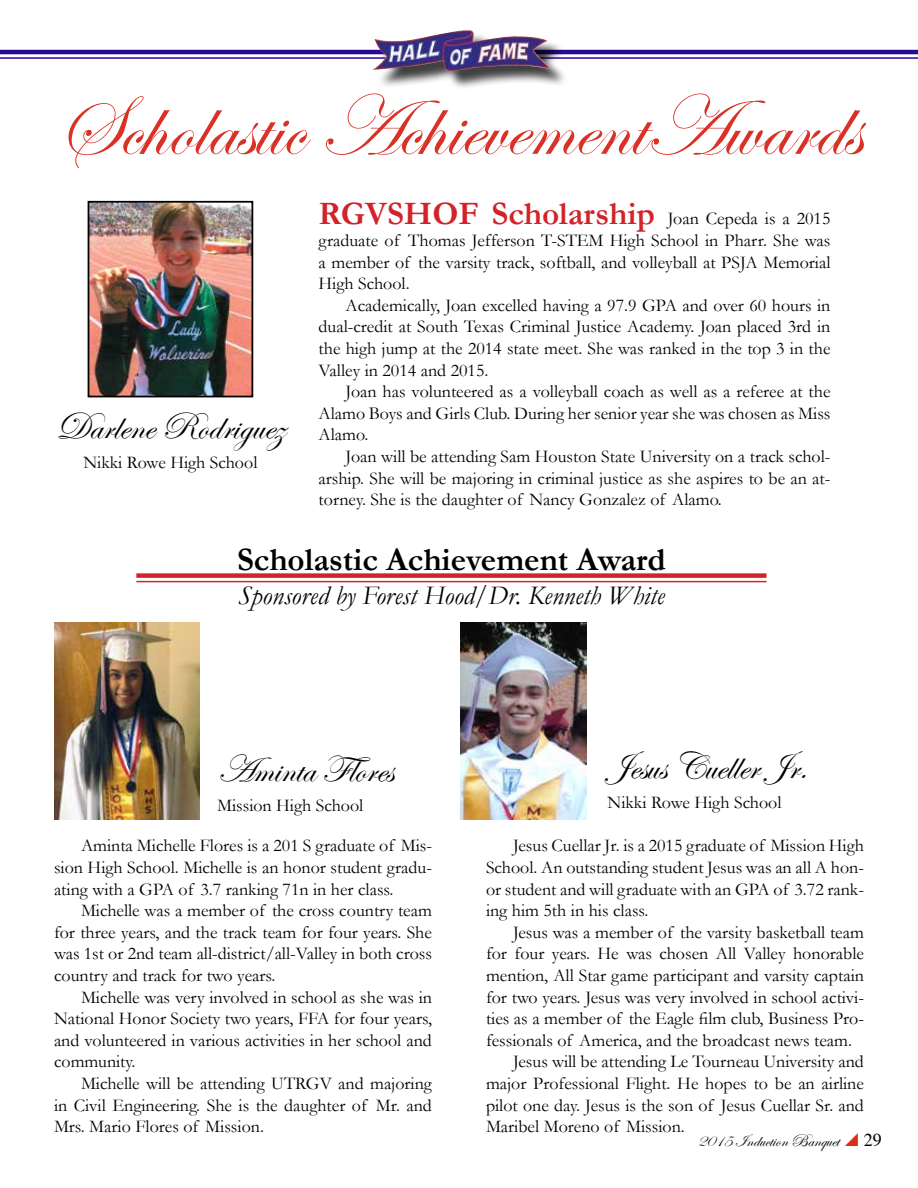
<style>
.page{position:relative;width:918px;height:1188px;background:#fff}
.page>*{position:absolute;margin:0;border:0;box-sizing:border-box;transform-origin:0 0}
.t1{font:87px "Edwardian Script ITC";color:#da3127}
.t2{font:39px "Edwardian Script ITC";color:#000}
.t3{font:700 33px "Garamond";color:#d2232a}
.t4{font:700 33px "Garamond";color:#000}
.t5{font:italic 27px "Garamond";color:#000}
.t6{font:18px/21.6px "Garamond";color:#000;text-align:justify}
.t7{font:18px "Edwardian Script ITC";color:#000}
.t8{font:18px "Times";color:#000}
.s1{font-weight:400;font-size:18px;color:#000}
</style>
<div class="page">
<svg style="left:0;top:49px;width:918px;height:6px"></svg>
<hr style="left:0;top:50px;width:918px;height:4px;background:#280992">
<hr style="left:0;top:57px;width:918px;height:2px;background:#280992">
<div style="left:376px;top:33px;width:192px;height:57px;background:#000;opacity:.75"></div>
<img style="left:372px;top:30px;width:178px;height:41px">
<div style="left:136px;top:573px;width:631px;height:5px;background:#d2232a"></div>
<hr style="left:136px;top:581px;width:631px;height:1px;background:#d2232a">
<img style="left:91px;top:204px;width:159px;height:190px">
<div style="left:88px;top:201px;width:165px;height:196px;border:2px solid #000"></div>
<img style="left:461px;top:623px;width:125px;height:196px">
<img style="left:54px;top:623px;width:146px;height:196px">
<h1 class="t1" style="left:57px;top:79px;width:805px">Scholastic AchievementAwards</h1>
<h3 class="t3" style="left:319px;top:194px;width:513px">RGVSHOF Scholarship <span class="s1">Joan Cepeda is a 2015</span></h3>
<p class="t6" style="left:319px;top:229px;width:513px">graduate of Thomas Jefferson T-STEM High School in Pharr. She was a member of the varsity track, softball, and volleyball at PSJA Memorial High School.</p>
<p class="t6" style="left:319px;top:294px;width:513px;text-indent:27px">Academically, Joan excelled having a 97.9 GPA and over 60 hours in dual-credit at South Texas Criminal Justice Academy. Joan placed 3rd in the high jump at the 2014 state meet. She was ranked in the top 3 in the Valley in 2014 and 2015.</p>
<p class="t6" style="left:319px;top:380px;width:513px;text-indent:27px">Joan has volunteered as a volleyball coach as well as a referee at the Alamo Boys and Girls Club. During her senior year she was chosen as Miss Alamo.</p>
<p class="t6" style="left:319px;top:445px;width:513px;text-indent:27px">Joan will be attending Sam Houston State University on a track schol&shy;arship. She will be majoring in criminal justice as she aspires to be an at&shy;torney. She is the daughter of Nancy Gonzalez of Alamo.</p>
<h3 class="t4" style="left:237px;top:540px;width:430px">Scholastic Achievement Award</h3>
<h3 class="t5" style="left:238px;top:579px;width:428px">Sponsored by Forest Hood/Dr. Kenneth White</h3>
<h2 class="t2" style="left:56px;top:404px;width:230px">Darlene Rodriguez</h2>
<p class="t6" style="left:83px;top:451px;width:176px">Nikki Rowe High School</p>
<h2 class="t2" style="left:217px;top:748px;width:178px">Aminta Flores</h2>
<p class="t6" style="left:217px;top:795px;width:148px">Mission High School</p>
<p class="t6" style="left:54px;top:835px;width:380px;text-indent:27px">Aminta Michelle Flores is a 201 S graduate of Mis&shy;sion High School. Michelle is an honor student gradu&shy;ating with a GPA of 3.7 ranking 71n in her class.</p>
<p class="t6" style="left:54px;top:900px;width:380px;text-indent:27px">Michelle was a member of the cross country team for three years, and the track team for four years. She was 1st or 2nd team all-district/all-Valley in both cross country and track for two years.</p>
<p class="t6" style="left:54px;top:986px;width:379px;text-indent:27px">Michelle was very involved in school as she was in National Honor Society two years, FFA for four years, and volunteered in various activities in her school and community.</p>
<p class="t6" style="left:54px;top:1072px;width:379px;text-indent:27px">Michelle will be attending UTRGV and majoring in Civil Engineering. She is the daughter of Mr. and Mrs. Mario Flores of Mission.</p>
<h2 class="t2" style="left:608px;top:745px;width:202px">Jesus Cueller Jr.</h2>
<p class="t6" style="left:608px;top:792px;width:176px">Nikki Rowe High School</p>
<p class="t6" style="left:486px;top:835px;width:379px;text-indent:27px">Jesus Cuellar Jr. is a 2015 graduate of Mission High School. An outstanding student Jesus was an all A hon&shy;or student and will graduate with an GPA of 3.72 rank&shy;ing him 5th in his class.</p>
<p class="t6" style="left:513px;top:921px;width:353px">Jesus was a member of the varsity basketball team</p>
<p class="t6" style="left:486px;top:943px;width:379px">for four years. He was chosen All Valley honorable</p>
<p class="t6" style="left:486px;top:964px;width:379px">mention, All Star game participant and varsity captain</p>
<p class="t6" style="left:486px;top:986px;width:380px">for two years. Jesus was very involved in school activi-</p>
<p class="t6" style="left:486px;top:1008px;width:380px">ties as a member of the Eagle film club, Business Pro-</p>
<p class="t6" style="left:486px;top:1029px;width:368px">fessionals of America, and the broadcast news team.</p>
<p class="t6" style="left:513px;top:1051px;width:352px">Jesus will be attending Le Tourneau University and</p>
<p class="t6" style="left:486px;top:1072px;width:379px">major Professional Flight. He hopes to be an airline</p>
<p class="t6" style="left:486px;top:1094px;width:379px">pilot one day. Jesus is the son of Jesus Cuellar Sr. and</p>
<p class="t6" style="left:486px;top:1116px;width:200px">Maribel Moreno of Mission.</p>
<p class="t7" style="left:697px;top:1131px;width:143px">2015 Induction Banquet</p>
<p class="t8" style="left:864px;top:1123px;width:19px">29</p>
</div>
